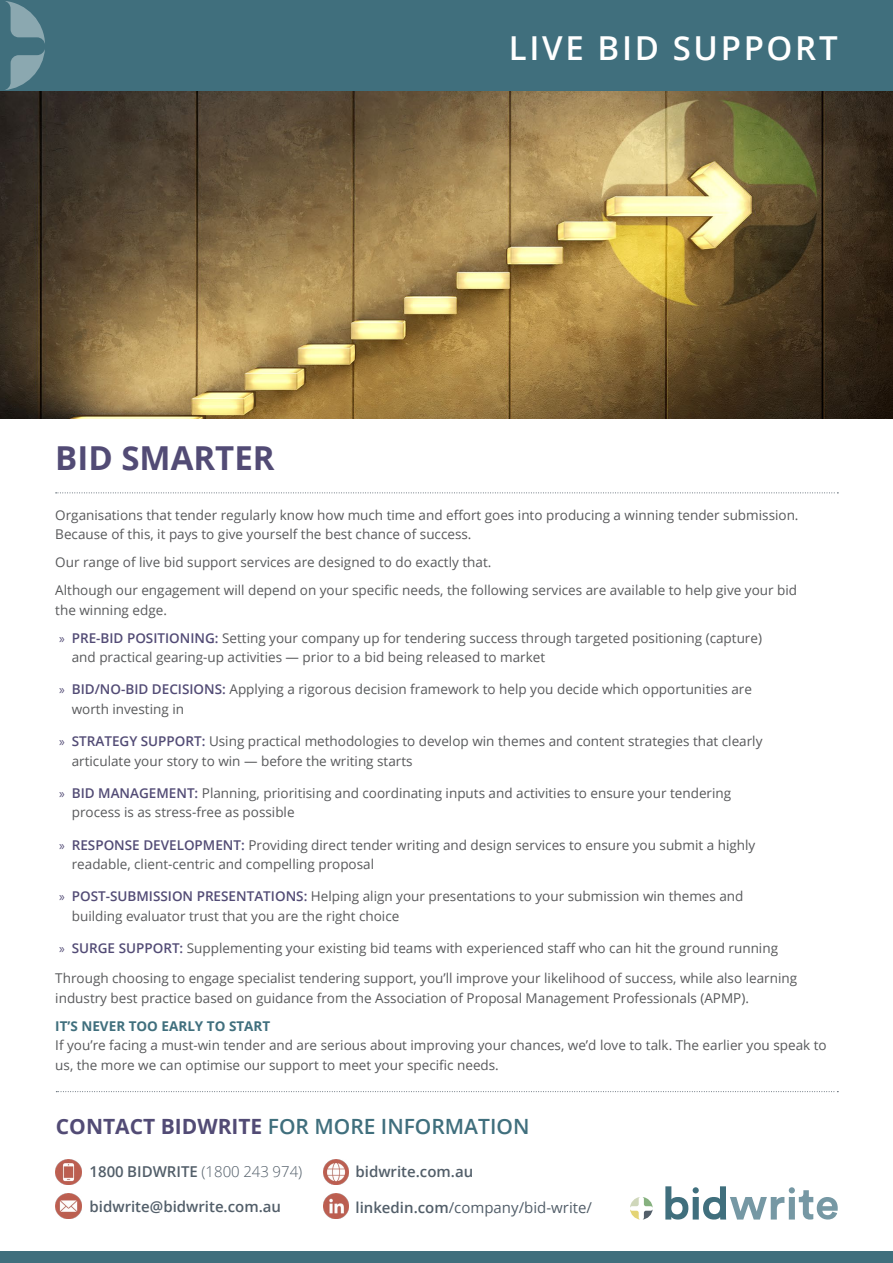
<style>
.page{position:relative;width:893px;height:1263px;background:#fff}
.page>*{position:absolute;margin:0;border:0;box-sizing:border-box;transform-origin:0 0}
.t1{font:600 33px "Open Sans";letter-spacing:.08em;color:#fff}
.t2{font:700 33px "Open Sans";color:#524b75}
.t3{font:600 21px "Open Sans";color:#406f7d}
.t4{font:600 15px "Open Sans";color:#525e69}
.t5{font:15px "Open Sans";color:#525e69}
.t6{font:13.5px/19.5px "Open Sans";color:#58595b}
.t7{font:700 13.5px "Open Sans";color:#406f7d}
.s1{font-family:"Myriad Pro";color:#524b75}
.s2{font-weight:600;color:#524b75}
.s3{font-weight:700;color:#524b75}
.s4{font-weight:300}
.s5{font-weight:600}
</style>
<div class="page">
<img style="left:0;top:91px;width:893px;height:328px">
<div style="left:0;top:0;width:893px;height:91px;background:#406f7d"></div>
<div style="left:0;top:1251px;width:893px;height:12px;background:#406f7d"></div>
<svg style="left:5px;top:1px;width:40px;height:89px"></svg>
<svg style="left:56px;top:1091px;width:782px;height:1px"></svg>
<svg style="left:630px;top:1197px;width:23px;height:22px"></svg>
<svg style="left:665px;top:1186px;width:173px;height:33px"></svg>
<svg style="left:56px;top:492px;width:782px;height:1px"></svg>
<img style="left:56px;top:1193px;width:25px;height:26px">
<img style="left:323px;top:1193px;width:25px;height:26px">
<img style="left:56px;top:1159px;width:25px;height:26px">
<img style="left:323px;top:1159px;width:25px;height:26px">
<h1 class="t2" style="left:55px;top:434px;width:221px">BID SMARTER</h1>
<h1 class="t1" style="left:509px;top:25px;width:330px">LIVE BID SUPPORT</h1>
<p class="t6" style="left:55px;top:505px;width:745px">Organisations that tender regularly know how much time and effort goes into producing a winning tender submission.<br>Because of this, it pays to give yourself the best chance of success.</p>
<p class="t6" style="left:55px;top:548px;width:743px;line-height:28px">Our range of live bid support services are designed to do exactly that.<br>Although our engagement will depend on your specific needs, the following services are available to help give your bid</p>
<p class="t6" style="left:55px;top:595px;width:708px;line-height:28px">the winning edge.<br><span class="s1">»</span> <span class="s2">PRE-BID POSITIONING:</span> Setting your company up for tendering success through targeted positioning (capture)</p>
<p class="t6" style="left:72px;top:647px;width:475px">and practical gearing-up activities — prior to a bid being released to market</p>
<p class="t6" style="left:72px;top:679px;width:682px;text-indent:-13px"><span class="s1">»</span> <span class="s2">BID/NO-BID DECISIONS:</span> Applying a rigorous decision framework to help you decide which opportunities are worth investing in</p>
<p class="t6" style="left:72px;top:731px;width:692px;text-indent:-13px"><span class="s1">»</span> <span class="s2">STRATEGY SUPPORT:</span> Using practical methodologies to develop win themes and content strategies that clearly articulate your story to win — before the writing starts</p>
<p class="t6" style="left:72px;top:783px;width:661px;text-indent:-13px"><span class="s1">»</span> <span class="s2">BID MANAGEMENT:</span> Planning, prioritising and coordinating inputs and activities to ensure your tendering process is as stress-free as possible</p>
<p class="t6" style="left:72px;top:835px;width:685px;text-indent:-13px"><span class="s1">»</span> <span class="s2">RESPONSE DEVELOPMENT:</span> Providing direct tender writing and design services to ensure you submit a highly readable, client-centric and compelling proposal</p>
<p class="t6" style="left:72px;top:886px;width:673px;text-indent:-13px"><span class="s1">»</span> <span class="s2">POST-SUBMISSION PRESENTATIONS:</span> Helping align your presentations to your submission win themes and building evaluator trust that you are the right choice</p>
<p class="t6" style="left:59px;top:938px;width:720px"><span class="s1">»</span> <span class="s2">SURGE SUPPORT:</span> Supplementing your existing bid teams with experienced staff who can hit the ground running</p>
<p class="t6" style="left:55px;top:968px;width:743px">Through choosing to engage specialist tendering support, you’ll improve your likelihood of success, while also learning industry best practice based on guidance from the Association of Proposal Management Professionals (APMP).</p>
<p class="t7" style="left:55px;top:1016px;width:216px">IT’S NEVER TOO EARLY TO START</p>
<p class="t6" style="left:55px;top:1035px;width:773px">If you’re facing a must-win tender and are serious about improving your chances, we’d love to talk. The earlier you speak to us, the more we can optimise our support to meet your specific needs.</p>
<h2 class="t3" style="left:56px;top:1112px;width:475px"><span class="s3">CONTACT BIDWRITE</span> FOR MORE INFORMATION</h2>
<p class="t4" style="left:90px;top:1161px;width:214px">1800 BIDWRITE <span class="s4">(1800 243 974)</span></p>
<p class="t4" style="left:90px;top:1197px;width:193px">bidwrite@bidwrite.com.au</p>
<p class="t5" style="left:355px;top:1197px;width:238px"><span class="s5">linkedin.com</span>/company/bid-write/</p>
<p class="t4" style="left:355px;top:1161px;width:119px">bidwrite.com.au</p>
</div>
